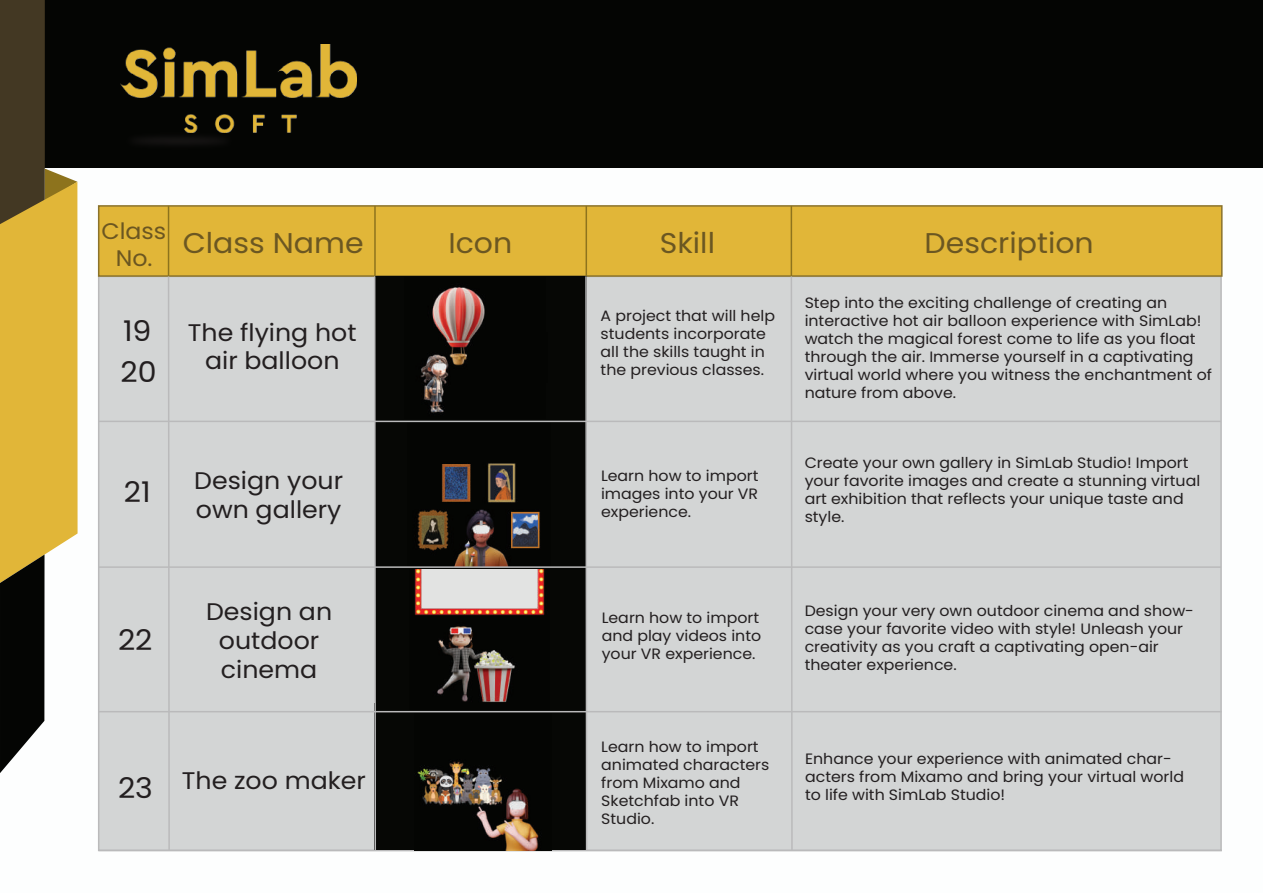
<style>
.page{position:relative;width:1263px;height:893px;background:#fff}
.page>*{position:absolute;margin:0;border:0;box-sizing:border-box;transform-origin:0 0}
.t1{font:28.5px "Poppins";color:#6b5722;scale:1.05 1}
.t2{font:28.5px "Poppins";color:#231f20;scale:1.05 1}
.t3{font:24px/28.8px "Poppins";color:#231f20;text-align:center;scale:1.05 1}
.t4{font:22.5px/27.5px "Poppins";color:#6b5621;text-align:center;scale:1.05 1}
.t5{font:15px/18px "Poppins";color:#231f20;scale:1.05 1}
</style>
<div class="page">
<div style="left:98px;top:276px;width:1124px;height:575px;background:#d3d5d5;border:2px solid #bababb"></div>
<hr style="left:99px;top:850px;width:1123px;height:1px;background:#bababb">
<div style="left:0;top:0;width:1263px;height:168px;background:#040503"></div>
<svg style="left:0;top:0;width:78px;height:773px"></svg>
<img style="left:21px;top:31px;width:270px;height:221px">
<div style="left:98px;top:205px;width:1124px;height:72px;background:#e1b638;border:2px solid #8b732c"></div>
<hr style="left:168px;top:206px;width:1px;height:70px;background:#8d731d">
<hr style="left:374px;top:206px;width:2px;height:70px;background:#8d731d">
<hr style="left:585px;top:206px;width:2px;height:70px;background:#8d731d">
<hr style="left:791px;top:206px;width:1px;height:70px;background:#8d731d">
<div style="left:375px;top:276px;width:211px;height:145px;background:#060705"></div>
<div style="left:375px;top:421px;width:211px;height:147px;background:#060705"></div>
<div style="left:375px;top:565px;width:211px;height:146px;background:#060705"></div>
<div style="left:375px;top:703px;width:211px;height:147px;background:#060705"></div>
<svg style="left:167px;top:275px;width:4px;height:577px"></svg>
<svg style="left:373px;top:275px;width:4px;height:577px"></svg>
<svg style="left:584px;top:275px;width:4px;height:577px"></svg>
<svg style="left:790px;top:275px;width:3px;height:577px"></svg>
<img style="left:421px;top:287px;width:64px;height:126px">
<img style="left:417px;top:463px;width:123px;height:103px">
<img style="left:414px;top:569px;width:131px;height:133px">
<img style="left:417px;top:761px;width:122px;height:89px">
<hr style="left:99px;top:421px;width:1122px;height:1px;background:#bababb">
<hr style="left:99px;top:566px;width:1122px;height:2px;background:#bababb">
<hr style="left:99px;top:711px;width:1122px;height:1px;background:#bababb">
<div style="left:479px;top:332px;width:69px;height:50px;background:#040503"></div>
<div style="left:422px;top:569px;width:115px;height:39px;background:#e2e3e2"></div>
<img style="left:120px;top:44px;width:236px;height:88px">
<h3 class="t4" style="left:101px;top:217px;width:63px">Class<br>No.</h3>
<h1 class="t1" style="left:448px;top:226px;width:62px">Icon</h1>
<h1 class="t1" style="left:183px;top:226px;width:174px">Class Name</h1>
<h1 class="t2" style="left:123px;top:314px;width:29px">19</h1>
<h1 class="t2" style="left:120px;top:356px;width:36px">20</h1>
<h2 class="t3" style="left:188px;top:318px;width:162px">The flying hot air balloon</h2>
<h1 class="t2" style="left:124px;top:475px;width:27px">21</h1>
<h1 class="t2" style="left:118px;top:623px;width:34px">22</h1>
<h2 class="t3" style="left:194px;top:466px;width:143px;text-align:left">Design your own gallery</h2>
<h2 class="t3" style="left:206px;top:597px;width:122px">Design an outdoor cinema</h2>
<h1 class="t2" style="left:118px;top:771px;width:35px">23</h1>
<h2 class="t3" style="left:182px;top:766px;width:177px">The zoo maker</h2>
<h1 class="t1" style="left:660px;top:226px;width:54px">Skill</h1>
<h1 class="t1" style="left:925px;top:226px;width:163px">Description</h1>
<p class="t5" style="left:601px;top:306px;width:168px">A project that will help students incorporate all the skills taught in the previous classes.</p>
<p class="t5" style="left:601px;top:466px;width:151px;text-align:justify">Learn how to import images into your VR experience.</p>
<p class="t5" style="left:805px;top:294px;width:389px">Step into the exciting challenge of creating an interactive hot air balloon experience with SimLab! watch the magical forest come to life as you float through the air. Immerse yourself in a captivating virtual world where you witness the enchantment of nature from above.</p>
<p class="t5" style="left:805px;top:454px;width:378px">Create your own gallery in SimLab Studio! Import your favorite images and create a stunning virtual art exhibition that reflects your unique taste and style.</p>
<p class="t5" style="left:602px;top:609px;width:153px">Learn how to import and play videos into your VR experience.</p>
<p class="t5" style="left:601px;top:738px;width:162px">Learn how to import animated characters from Mixamo and<br>Sketchfab into VR<br>Studio.</p>
<p class="t5" style="left:805px;top:602px;width:372px">Design your very own outdoor cinema and show&shy;case your favorite video with style! Unleash your creativity as you craft a captivating open-air theater experience.</p>
<p class="t5" style="left:805px;top:749px;width:362px">Enhance your experience with animated char&shy;acters from Mixamo and bring your virtual world to life with SimLab Studio!</p>
</div>
